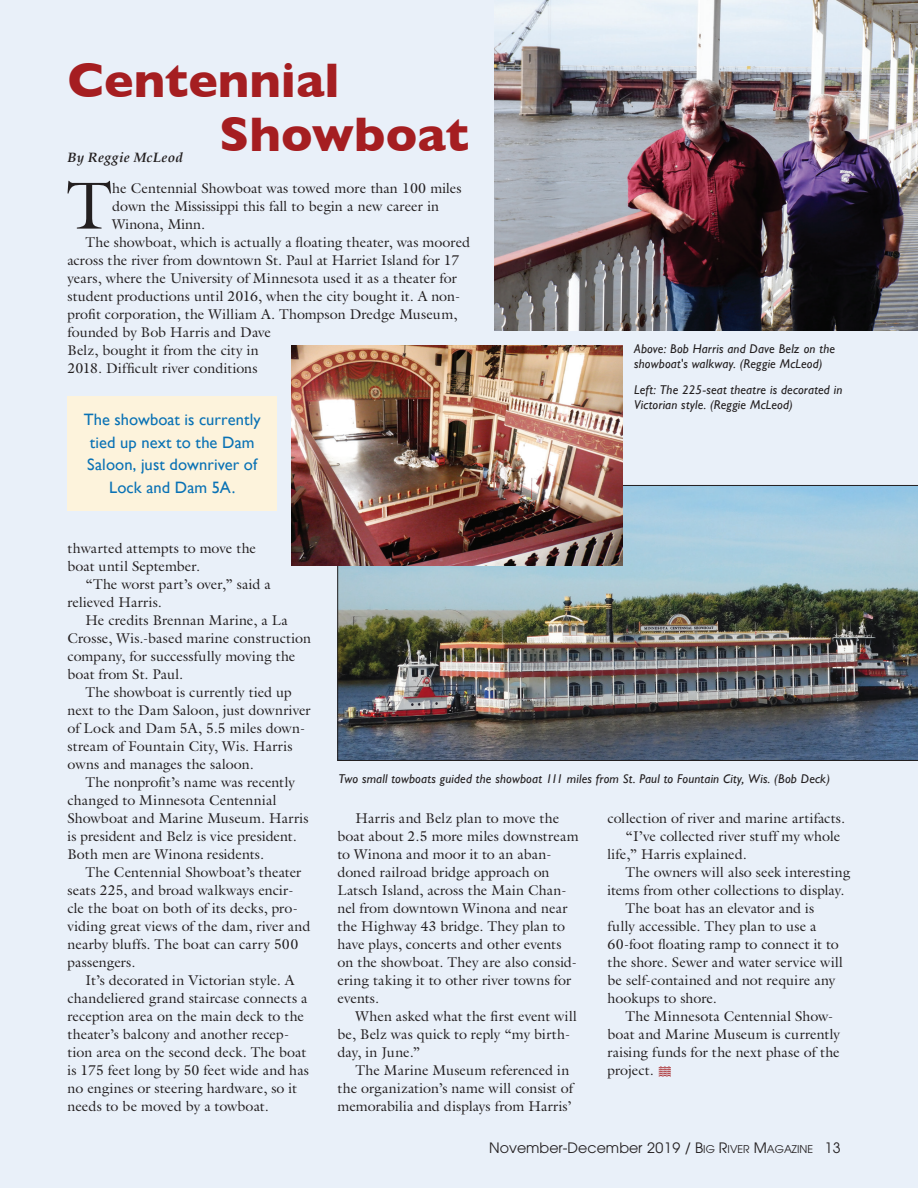
<style>
.page{position:relative;width:918px;height:1188px;background:#e9f0f9}
.page>*{position:absolute;margin:0;border:0;box-sizing:border-box;transform-origin:0 0}
.Body_Drop_3{font:67.2px "Galliard";color:#231f20}
.currentheads{font:700 49.5px "Gill Sans";color:#a51e21}
.outtake_blue_gill{font:16.5px/22.5px "Gill Sans";letter-spacing:.005em;color:#0a72b5;text-align:center}
.Body_Galliard_9_5{font:14.25px/18px "Galliard";color:#231f20}
.Body_Drop_3-2{font:14.25px/18px "Galliard";color:#231f20}
.t1{font:14.25px "Avant Garde";color:#231f20}
.author{font:italic 700 13.5px "Palatino";letter-spacing:.02em;color:#231f20}
.captions_gil_sans{font:italic 12.75px/15px "Gill Sans";letter-spacing:.015em;color:#231f20}
.s1{font-family:"Vacation";color:#a51e21}
.s2{font-style:inherit}
.s3{font-size:10.65px}
</style>
<div class="page">
<img style="left:338px;top:485px;width:580px;height:276px">
<img style="left:495px;top:0;width:423px;height:330px">
<div style="left:68px;top:396px;width:209px;height:114px;background:#fdf3dc"></div>
<img style="left:291px;top:345px;width:331px;height:221px">
<p class="currentheads" style="left:68px;top:41px;width:274px">Centennial</p>
<p class="currentheads" style="left:219px;top:95px;width:251px">Showboat</p>
<p class="author" style="left:68px;top:147px;width:117px">By Reggie McLeod</p>
<p class="Body_Drop_3" style="left:66px;top:164px;width:47px">T</p>
<p class="Body_Drop_3-2" style="left:112px;top:179px;width:351px">he Centennial Showboat was towed more than 100 miles down the Mississippi this fall to begin a new career in<br>Winona, Minn.</p>
<p class="Body_Galliard_9_5" style="left:68px;top:233px;width:404px;text-indent:18px">The showboat, which is actually a floating theater, was moored across the river from downtown St. Paul at Harriet Island for 17 years, where the University of Minnesota used it as a theater for student productions until 2016, when the city bought it. A non&shy;profit corporation, the William A. Thompson Dredge Museum, founded by Bob Harris and Dave<br>Belz, bought it from the city in<br>2018. Difficult river conditions</p>
<p class="outtake_blue_gill" style="left:84px;top:408px;width:179px">The showboat is currently tied up next to the Dam<br>Saloon, just downriver of<br>Lock and Dam 5A.</p>
<p class="captions_gil_sans" style="left:634px;top:341px;width:202px">Above: Bob Harris and Dave Belz on the showboat's walkway. (Reggie McLeod)</p>
<p class="captions_gil_sans" style="left:634px;top:382px;width:210px">Left: The 225-seat theatre is decorated in<br>Victorian style. (Reggie McLeod)</p>
<p class="Body_Galliard_9_5" style="left:68px;top:539px;width:190px">thwarted attempts to move the boat until September.</p>
<p class="Body_Galliard_9_5" style="left:68px;top:575px;width:205px;text-indent:18px">“The worst part’s over,” said a relieved Harris.</p>
<p class="Body_Galliard_9_5" style="left:68px;top:611px;width:245px;text-indent:18px">He credits Brennan Marine, a La<br>Crosse, Wis.-based marine construction company, for successfully moving the boat from St. Paul.</p>
<p class="Body_Galliard_9_5" style="left:68px;top:683px;width:245px;text-indent:18px">The showboat is currently tied up next to the Dam Saloon, just downriver of Lock and Dam 5A, 5.5 miles down&shy;stream of Fountain City, Wis. Harris owns and manages the saloon.</p>
<p class="Body_Galliard_9_5" style="left:68px;top:773px;width:243px;text-indent:18px">The nonprofit’s name was recently changed to Minnesota Centennial Showboat and Marine Museum. Harris is president and Belz is vice president.<br>Both men are Winona residents.</p>
<p class="Body_Galliard_9_5" style="left:68px;top:863px;width:244px;text-indent:18px">The Centennial Showboat’s theater seats 225, and broad walkways encir&shy;cle the boat on both of its decks, pro&shy;viding great views of the dam, river and nearby bluffs. The boat can carry 500 passengers.</p>
<p class="Body_Galliard_9_5" style="left:68px;top:971px;width:243px;text-indent:18px">It’s decorated in Victorian style. A chandeliered grand staircase connects a reception area on the main deck to the theater’s balcony and another recep&shy;tion area on the second deck. The boat is 175 feet long by 50 feet wide and has no engines or steering hardware, so it needs to be moved by a towboat.</p>
<p class="captions_gil_sans" style="left:339px;top:771px;width:493px">Two small towboats guided the showboat 111 miles from St. Paul to Fountain City, Wis. (Bob Deck)</p>
<p class="Body_Galliard_9_5" style="left:338px;top:809px;width:243px;text-indent:18px">Harris and Belz plan to move the boat about 2.5 more miles downstream to Winona and moor it to an aban&shy;doned railroad bridge approach on<br>Latsch Island, across the Main Chan&shy;nel from downtown Winona and near the Highway 43 bridge. They plan to have plays, concerts and other events on the showboat. They are also consid&shy;ering taking it to other river towns for events.</p>
<p class="Body_Galliard_9_5" style="left:338px;top:1007px;width:241px;text-indent:18px">When asked what the first event will be, Belz was quick to reply “my birth&shy;day, in June.”</p>
<p class="Body_Galliard_9_5" style="left:338px;top:1061px;width:237px;text-indent:18px">The Marine Museum referenced in the organization’s name will consist of memorabilia and displays from Harris’</p>
<p class="Body_Galliard_9_5" style="left:608px;top:809px;width:239px">collection of river and marine artifacts.</p>
<p class="Body_Galliard_9_5" style="left:608px;top:827px;width:234px;text-indent:18px">“I’ve collected river stuff my whole life,” Harris explained.</p>
<p class="Body_Galliard_9_5" style="left:608px;top:863px;width:244px;text-indent:18px">The owners will also seek interesting items from other collections to display.</p>
<p class="Body_Galliard_9_5" style="left:608px;top:899px;width:237px;text-indent:18px">The boat has an elevator and is fully accessible. They plan to use a<br>60-foot floating ramp to connect it to the shore. Sewer and water service will be self-contained and not require any hookups to shore.</p>
<p class="Body_Galliard_9_5" style="left:608px;top:1007px;width:234px;text-indent:18px">The Minnesota Centennial Show&shy;boat and Marine Museum is currently raising funds for the next phase of the project. <span class="s1">F</span></p>
<p class="t1" style="left:489px;top:1140px;width:353px">November-December <span class="s2">2019</span> / <span class="s2">B</span><span class="s3">IG</span> <span class="s2">R</span><span class="s3">IVER</span> <span class="s2">M</span><span class="s3">AGAZINE</span> 13</p>
</div>
